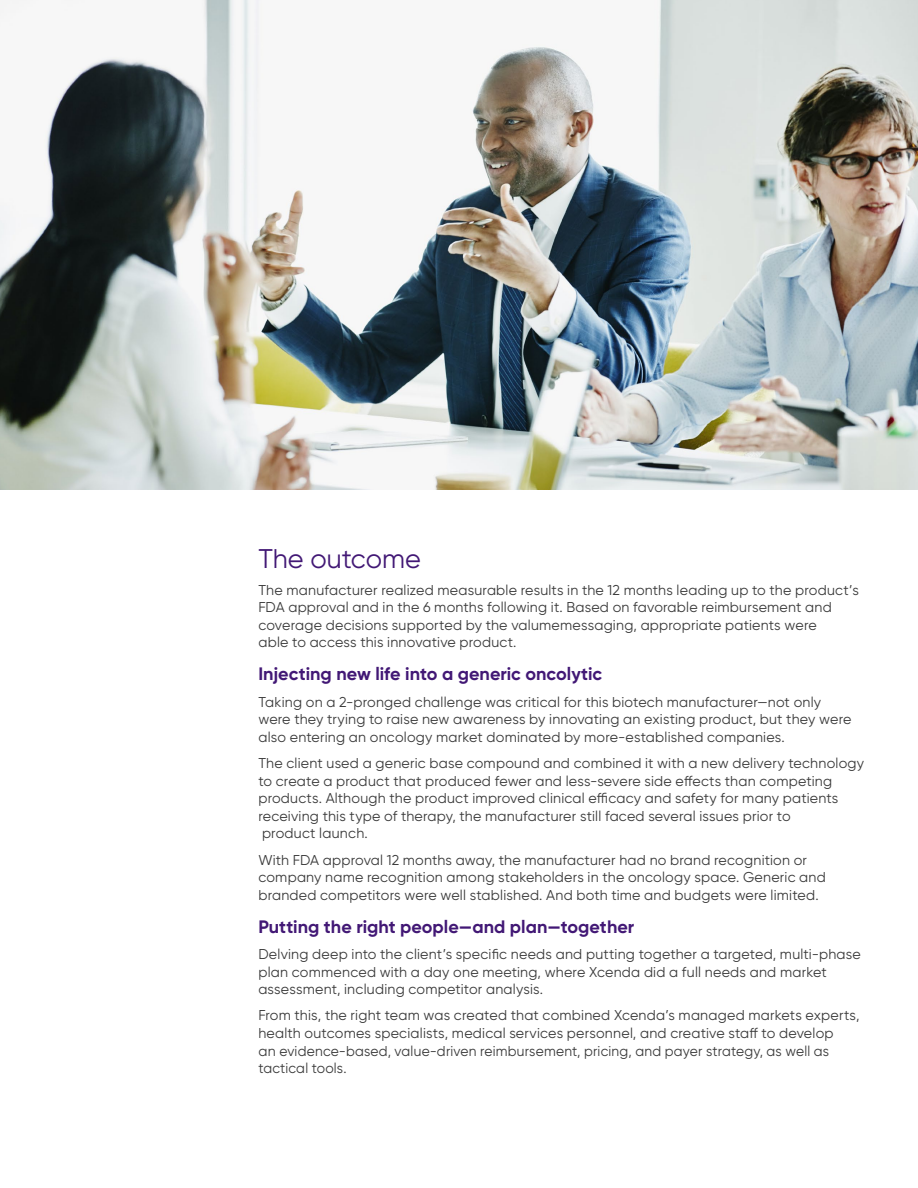
<style>
.page{position:relative;width:918px;height:1188px;background:#fff}
.page>*{position:absolute;margin:0;border:0;box-sizing:border-box;transform-origin:0 0}
.t1{font:27px "Gilroy";letter-spacing:-.005em;color:#421875}
.t2{font:700 18px "Gilroy";color:#421875}
.t3{font:14.25px/17.5px "Gilroy";letter-spacing:.015em;color:#393939}
</style>
<div class="page">
<img style="left:0;top:0;width:918px;height:490px">
<h1 class="t1" style="left:258px;top:542px;width:164px">The outcome</h1>
<p class="t3" style="left:258px;top:581px;width:602px">The manufacturer realized measurable results in the 12 months leading up to the product’s FDA approval and in the 6 months following it. Based on favorable reimbursement and coverage decisions supported by the valumemessaging, appropriate patients were<br>able to access this innovative product.</p>
<p class="t2" style="left:258px;top:663px;width:345px">Injecting new life into a generic oncolytic</p>
<p class="t3" style="left:258px;top:693px;width:595px">Taking on a 2-pronged challenge was critical for this biotech manufacturer—not only were they trying to raise new awareness by innovating an existing product, but they were also entering an oncology market dominated by more-established companies.</p>
<p class="t3" style="left:258px;top:754px;width:607px">The client used a generic base compound and combined it with a new delivery technology to create a product that produced fewer and less-severe side effects than competing products. Although the product improved clinical efficacy and safety for many patients receiving this type of therapy, the manufacturer still faced several issues prior to<br>product launch.</p>
<p class="t3" style="left:258px;top:851px;width:569px">With FDA approval 12 months away, the manufacturer had no brand recognition or company name recognition among stakeholders in the oncology space. Generic and branded competitors were well stablished. And both time and budgets were limited.</p>
<p class="t2" style="left:258px;top:915px;width:377px">Putting the right people—and plan—together</p>
<p class="t3" style="left:258px;top:945px;width:604px">Delving deep into the client’s specific needs and putting together a targeted, multi-phase plan commenced with a day one meeting, where Xcenda did a full needs and market assessment, including competitor analysis.</p>
<p class="t3" style="left:258px;top:1007px;width:603px">From this, the right team was created that combined Xcenda’s managed markets experts, health outcomes specialists, medical services personnel, and creative staff to develop<br>an evidence-based, value-driven reimbursement, pricing, and payer strategy, as well as tactical tools.</p>
</div>
